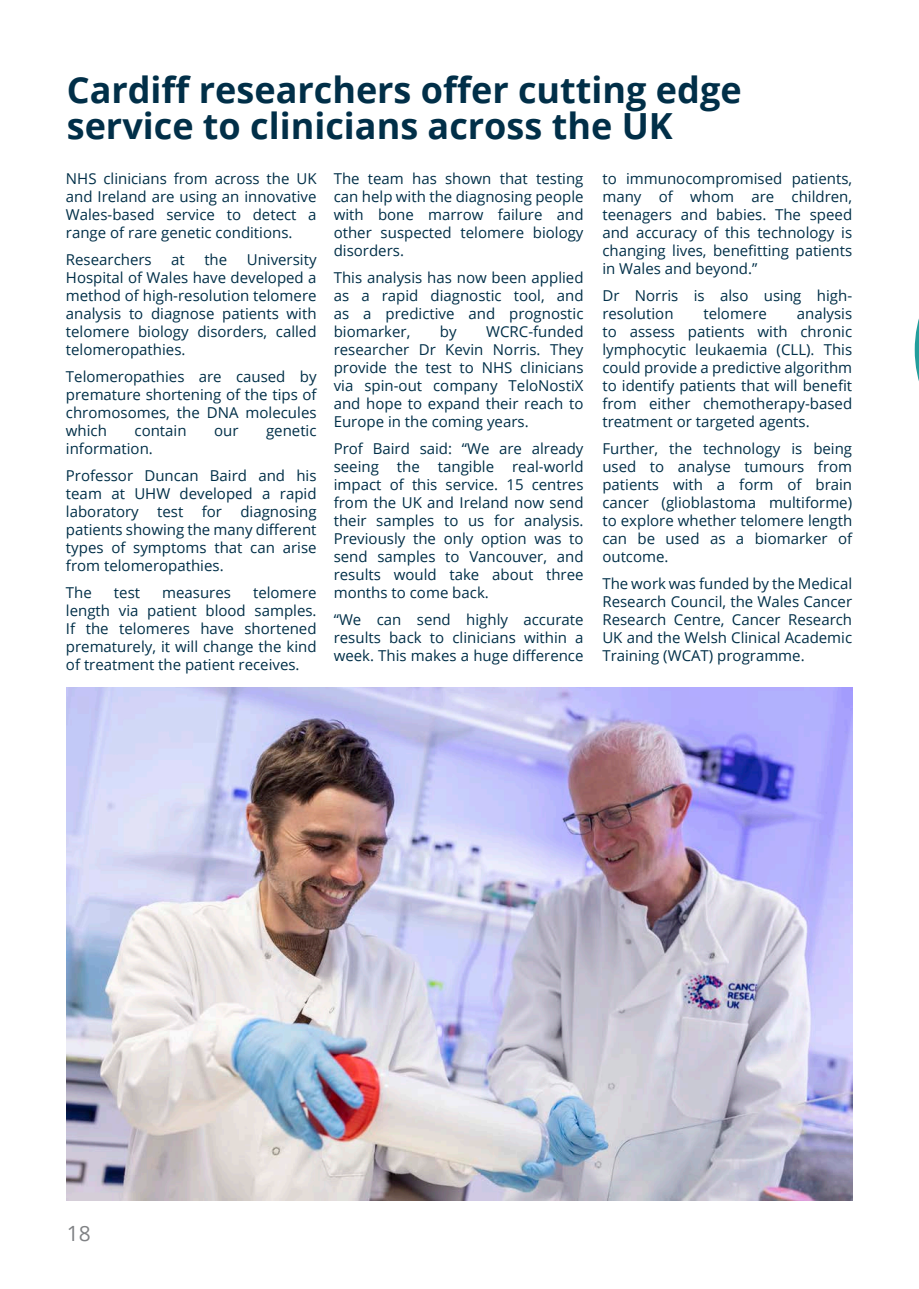
<style>
.page{position:relative;width:919px;height:1289px;background:#fff}
.page>*{position:absolute;margin:0;border:0;box-sizing:border-box;transform-origin:0 0}
.t1{font:700 36px/36px "Open Sans";color:#012f48}
.t2{font:21px "Open Sans";color:#808285}
.Booklet_grey_text{font:15px/18px "Open Sans";color:#012f48;text-align:justify}
</style>
<div class="page">
<img style="left:67px;top:687px;width:785px;height:513px">
<svg style="left:914px;top:322px;width:4px;height:55px"></svg>
<p class="t1" style="left:67px;top:71px;width:676px">Cardiff researchers offer cutting edge service to clinicians across the UK</p>
<p class="Booklet_grey_text" style="left:334px;top:169px;width:251px">The team has shown that testing can help with the diagnosing people with bone marrow failure and other suspected telomere biology disorders.</p>
<p class="Booklet_grey_text" style="left:334px;top:268px;width:251px">This analysis has now been applied as a rapid diagnostic tool, and as a predictive and prognostic biomarker,</p>
<p class="Booklet_grey_text" style="left:66px;top:169px;width:252px">NHS clinicians from across the UK and Ireland are using an innovative Wales-based service to detect a range of rare genetic conditions.</p>
<p class="Booklet_grey_text" style="left:66px;top:250px;width:87px">Researchers</p>
<p class="Booklet_grey_text" style="left:171px;top:250px;width:15px">at</p>
<p class="Booklet_grey_text" style="left:204px;top:250px;width:24px">the</p>
<p class="Booklet_grey_text" style="left:602px;top:169px;width:251px">to immunocompromised patients, many of whom are children, teenagers and babies. The speed and accuracy of this technology is changing lives, benefitting patients in Wales and beyond.”</p>
<p class="Booklet_grey_text" style="left:602px;top:286px;width:251px">Dr Norris is also using high&shy;resolution</p>
<p class="Booklet_grey_text" style="left:66px;top:250px;width:252px;text-indent:181px">University Hospital of Wales have developed a method of high-resolution telomere analysis to diagnose patients with telomere biology disorders, called telomeropathies.</p>
<p class="Booklet_grey_text" style="left:66px;top:367px;width:252px">Telomeropathies are caused by premature shortening of the tips of chromosomes, the DNA molecules which</p>
<p class="Booklet_grey_text" style="left:602px;top:304px;width:251px;text-indent:194px">analysis to assess patients with chronic lymphocytic leukaemia (CLL). This could provide a predictive algorithm to identify patients that will benefit from either chemotherapy-based treatment or targeted agents.</p>
<p class="Booklet_grey_text" style="left:602px;top:439px;width:251px">Further, the technology is being used to analyse tumours from patients with a form of brain cancer (glioblastoma multiforme) to explore whether telomere length can be used as a biomarker of outcome.</p>
<p class="Booklet_grey_text" style="left:602px;top:574px;width:251px">The work was funded by the Medical Research Council, the Wales Cancer Research Centre, Cancer Research UK and the Welsh Clinical Academic Training (WCAT) programme.</p>
<p class="Booklet_grey_text" style="left:703px;top:304px;width:65px">telomere</p>
<p class="Booklet_grey_text" style="left:334px;top:322px;width:251px;text-indent:152px">WCRC-funded researcher Dr Kevin Norris. They provide the test to NHS clinicians via spin-out company TeloNostiX and hope to expand their reach to Europe in the coming years.</p>
<p class="Booklet_grey_text" style="left:334px;top:439px;width:251px">Prof Baird said: “We are already seeing the tangible real-world impact of this service. 15 centres from the UK and Ireland now send their samples to us for analysis.<br>Previously the only option was to send samples to Vancouver, and results would take about three months to come back.</p>
<p class="Booklet_grey_text" style="left:334px;top:610px;width:251px">“We can send highly accurate results back to clinicians within a week. This makes a huge difference</p>
<p class="Booklet_grey_text" style="left:440px;top:322px;width:18px">by</p>
<p class="Booklet_grey_text" style="left:134px;top:421px;width:54px">contain</p>
<p class="Booklet_grey_text" style="left:214px;top:421px;width:26px">our</p>
<p class="Booklet_grey_text" style="left:266px;top:421px;width:52px">genetic</p>
<p class="Booklet_grey_text" style="left:66px;top:439px;width:88px">information.</p>
<p class="Booklet_grey_text" style="left:66px;top:466px;width:252px">Professor Duncan Baird and his team at UHW developed a rapid laboratory test for diagnosing patients showing the many different types of symptoms that can arise from telomeropathies.</p>
<p class="Booklet_grey_text" style="left:66px;top:583px;width:27px">The</p>
<p class="Booklet_grey_text" style="left:114px;top:583px;width:28px">test</p>
<p class="Booklet_grey_text" style="left:162px;top:583px;width:70px">measures</p>
<p class="Booklet_grey_text" style="left:66px;top:583px;width:252px;text-indent:187px">telomere length via patient blood samples.<br>If the telomeres have shortened prematurely, it will change the kind of treatment the patient receives.</p>
<h2 class="t2" style="left:67px;top:1219px;width:26px">18</h2>
</div>
